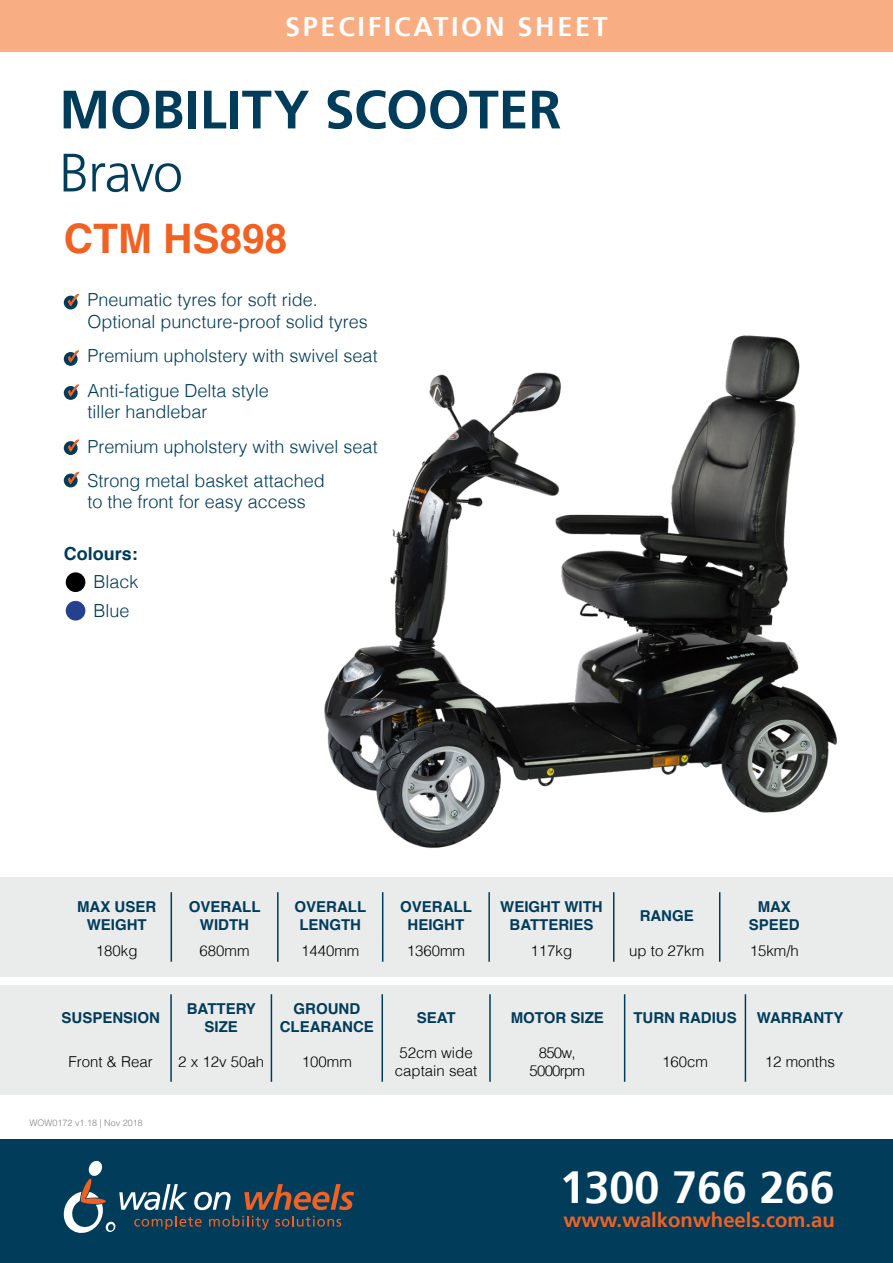
<style>
.page{position:relative;width:893px;height:1263px;background:#fff}
.page>*{position:absolute;margin:0;border:0;box-sizing:border-box;transform-origin:0 0}
.t1{font:700 54px "Frutiger LT Std";letter-spacing:-.005em;color:#013d5b}
.t2{font:300 54px "Frutiger LT Std";letter-spacing:-.025em;color:#013d5b}
.t3{font:700 45px "Frutiger LT Std";color:#fff}
.t4{font:700 40.65px "Helvetica";color:#f16122}
.t5{font:700 27px "Frutiger LT Std";letter-spacing:.1em;color:#fff}
.t6{font:700 20.25px "Frutiger LT Std";color:#f16122}
.t7{font:300 18px/34.3px "Helvetica";color:#003c5a}
.t8{font:700 18px "Helvetica";color:#003c5a}
.t9{font:700 15px/18px "Helvetica";color:#003c5a;text-align:center}
.t10{font:300 15px/18px "Helvetica";color:#000;text-align:center}
.t11{font:300 15px/18px "Helvetica";letter-spacing:-.05em;color:#000;text-align:center}
.t12{font:300 9px "Helvetica LT Std";color:#808285}
</style>
<div class="page">
<div style="left:0;top:0;width:893px;height:51px;background:#f9ad83"></div>
<div style="left:0;top:877px;width:893px;height:100px;background:#eaebeb"></div>
<div style="left:0;top:986px;width:893px;height:109px;background:#eaebeb"></div>
<div style="left:0;top:1140px;width:893px;height:123px;background:#013d5b"></div>
<svg style="left:64px;top:1161px;width:290px;height:72px"></svg>
<img style="left:324px;top:335px;width:513px;height:564px">
<hr style="left:171px;top:892px;width:1px;height:47px;background:#013d5b">
<hr style="left:277px;top:892px;width:2px;height:47px;background:#013d5b">
<hr style="left:382px;top:892px;width:1px;height:47px;background:#013d5b">
<hr style="left:488px;top:892px;width:2px;height:47px;background:#013d5b">
<hr style="left:613px;top:892px;width:1px;height:47px;background:#013d5b">
<hr style="left:719px;top:892px;width:1px;height:47px;background:#013d5b">
<svg style="left:171px;top:939px;width:1px;height:23px"></svg>
<hr style="left:277px;top:939px;width:2px;height:23px;background:#013d5b">
<svg style="left:382px;top:939px;width:1px;height:23px"></svg>
<hr style="left:488px;top:939px;width:2px;height:23px;background:#013d5b">
<svg style="left:613px;top:939px;width:1px;height:23px"></svg>
<svg style="left:719px;top:939px;width:1px;height:23px"></svg>
<hr style="left:170px;top:994px;width:2px;height:47px;background:#013d5b">
<hr style="left:271px;top:994px;width:1px;height:47px;background:#013d5b">
<hr style="left:381px;top:994px;width:2px;height:47px;background:#013d5b">
<hr style="left:489px;top:994px;width:2px;height:47px;background:#013d5b">
<hr style="left:624px;top:994px;width:1px;height:47px;background:#013d5b">
<hr style="left:745px;top:994px;width:1px;height:47px;background:#013d5b">
<hr style="left:170px;top:1041px;width:2px;height:41px;background:#013d5b">
<hr style="left:271px;top:1041px;width:1px;height:41px;background:#013d5b">
<hr style="left:381px;top:1041px;width:2px;height:41px;background:#013d5b">
<hr style="left:489px;top:1041px;width:2px;height:41px;background:#013d5b">
<hr style="left:624px;top:1041px;width:1px;height:41px;background:#013d5b">
<hr style="left:745px;top:1041px;width:1px;height:41px;background:#013d5b">
<div style="left:64px;top:296px;width:14px;height:13px;background:#003c5a;border-radius:50%"></div>
<svg style="left:67px;top:293px;width:12px;height:14px"></svg>
<div style="left:64px;top:352px;width:14px;height:14px;background:#003c5a;border-radius:50%"></div>
<svg style="left:67px;top:350px;width:12px;height:14px"></svg>
<div style="left:64px;top:386px;width:14px;height:14px;background:#003c5a;border-radius:50%"></div>
<svg style="left:67px;top:384px;width:12px;height:14px"></svg>
<div style="left:64px;top:474px;width:14px;height:13px;background:#003c5a;border-radius:50%"></div>
<svg style="left:67px;top:471px;width:12px;height:14px"></svg>
<div style="left:64px;top:441px;width:14px;height:14px;background:#003c5a;border-radius:50%"></div>
<svg style="left:67px;top:439px;width:12px;height:14px"></svg>
<div style="left:66px;top:572px;width:19px;height:20px;background:#000;border-radius:50%"></div>
<div style="left:66px;top:601px;width:19px;height:19px;background:#25408f;border-radius:50%"></div>
<h3 class="t5" style="left:285px;top:11px;width:324px">SPECIFICATION SHEET</h3>
<h1 class="t1" style="left:59px;top:78px;width:504px">MOBILITY SCOOTER</h1>
<h1 class="t2" style="left:59px;top:142px;width:125px">Bravo</h1>
<h3 class="t4" style="left:64px;top:206px;width:225px">CTM HS898</h3>
<p class="t7" style="left:88px;top:288px;width:282px;line-height:21.6px">Pneumatic tyres for soft ride.<br>Optional puncture-proof solid tyres</p>
<p class="t7" style="left:88px;top:337px;width:292px">Premium upholstery with swivel seat<br>Anti-fatigue Delta style</p>
<p class="t7" style="left:88px;top:393px;width:292px">tiller handlebar<br>Premium upholstery with swivel seat<br>Strong metal basket attached</p>
<p class="t7" style="left:88px;top:484px;width:220px">to the front for easy access</p>
<p class="t8" style="left:64px;top:539px;width:75px">Colours:</p>
<p class="t7" style="left:94px;top:566px;width:47px;line-height:28.5px">Black<br>Blue</p>
<p class="t9" style="left:77px;top:898px;width:81px">MAX USER<br>WEIGHT</p>
<p class="t9" style="left:189px;top:898px;width:73px">OVERALL<br>WIDTH</p>
<p class="t9" style="left:295px;top:898px;width:73px">OVERALL<br>LENGTH</p>
<p class="t9" style="left:400px;top:898px;width:73px">OVERALL<br>HEIGHT</p>
<p class="t9" style="left:500px;top:898px;width:104px">WEIGHT WITH<br>BATTERIES</p>
<p class="t9" style="left:640px;top:907px;width:56px">RANGE</p>
<p class="t9" style="left:749px;top:898px;width:52px">MAX<br>SPEED</p>
<p class="t10" style="left:96px;top:940px;width:43px">180kg</p>
<p class="t10" style="left:200px;top:940px;width:52px">680mm</p>
<p class="t10" style="left:301px;top:940px;width:60px">1440mm</p>
<p class="t10" style="left:407px;top:940px;width:60px">1360mm</p>
<p class="t10" style="left:531px;top:940px;width:43px">117kg</p>
<p class="t10" style="left:629px;top:940px;width:77px">up to 27km</p>
<p class="t10" style="left:750px;top:940px;width:51px">15km/h</p>
<p class="t9" style="left:62px;top:1009px;width:100px">SUSPENSION</p>
<p class="t9" style="left:187px;top:1000px;width:71px">BATTERY<br>SIZE</p>
<p class="t9" style="left:280px;top:1000px;width:96px">GROUND<br>CLEARANCE</p>
<p class="t9" style="left:417px;top:1009px;width:40px">SEAT</p>
<p class="t9" style="left:511px;top:1009px;width:95px">MOTOR SIZE</p>
<p class="t9" style="left:633px;top:1009px;width:105px">TURN RADIUS</p>
<p class="t9" style="left:757px;top:1009px;width:88px">WARRANTY</p>
<p class="t10" style="left:69px;top:1051px;width:86px">Front &amp; Rear</p>
<p class="t10" style="left:178px;top:1051px;width:87px">2 x 12v 50ah</p>
<p class="t10" style="left:302px;top:1051px;width:52px">100mm</p>
<p class="t10" style="left:395px;top:1042px;width:84px">52cm wide captain seat</p>
<p class="t11" style="left:530px;top:1042px;width:57px">850w,<br>5000rpm</p>
<p class="t10" style="left:662px;top:1051px;width:47px">160cm</p>
<p class="t10" style="left:765px;top:1051px;width:72px">12 months</p>
<p class="t12" style="left:30px;top:1117px;width:115px">WOW0172 v1.18 | Nov 2018</p>
<h2 class="t3" style="left:560px;top:1161px;width:276px">1300 766 266</h2>
<p class="t6" style="left:563px;top:1208px;width:273px">www.walkonwheels.com.au</p>
</div>
